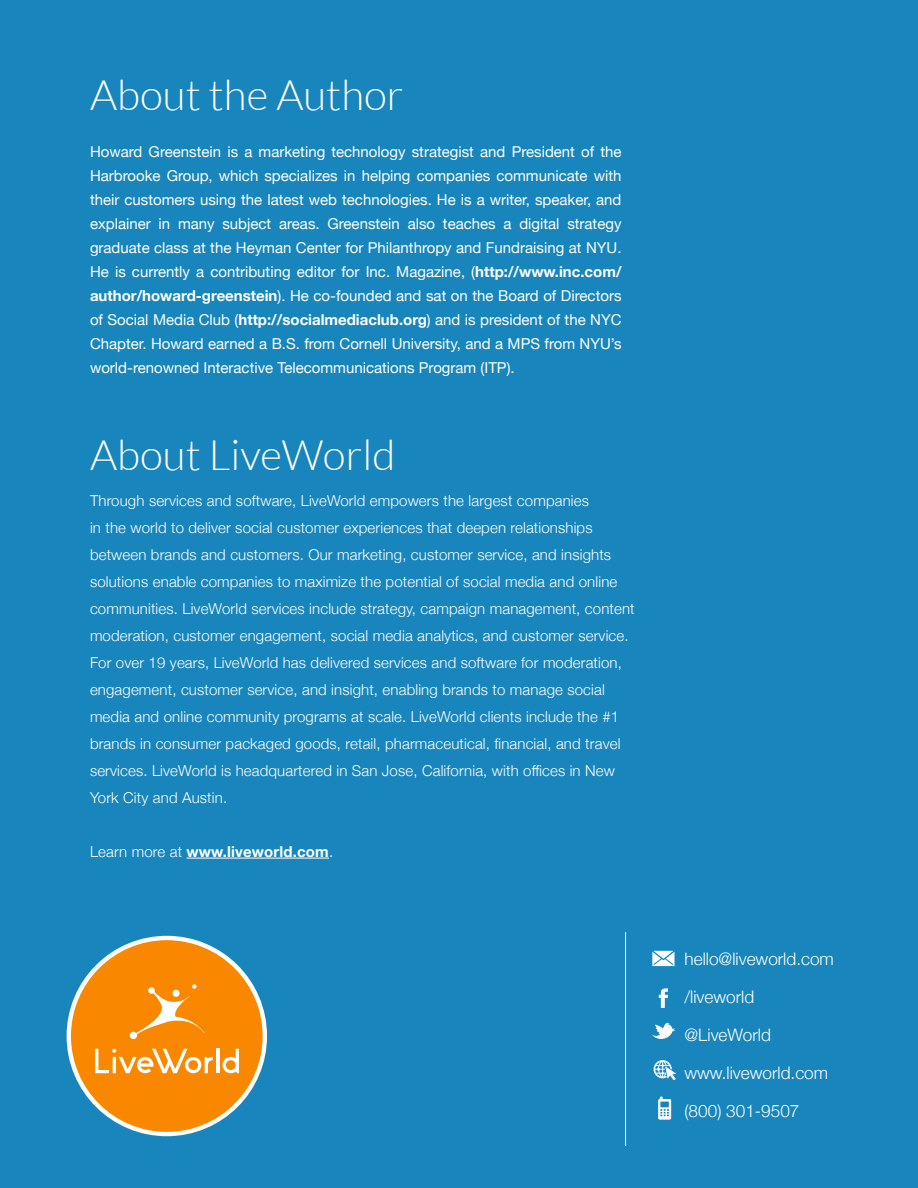
<style>
.page{position:relative;width:918px;height:1188px;background:#1886bd}
.page>*{position:absolute;margin:0;border:0;box-sizing:border-box;transform-origin:0 0}
.t1{font:300 42px "Lato";color:#fff}
.t2{font:300 17.25px "Helvetica Neue";color:#fff}
.t3{font:300 15px/27px "Helvetica Neue";letter-spacing:.01em;color:#fff}
.t4{font:15px/24px "Helvetica Neue";color:#fff;text-align:justify}
.t5{font:700 15px "Helvetica Neue";letter-spacing:.01em;color:#fff}
.s1{font-weight:700}
.s2{font-weight:300}
</style>
<div class="page">
<hr style="left:187px;top:858px;width:142px;height:1px;background:#fff">
<hr style="left:625px;top:932px;width:1px;height:214px;background:#fff">
<svg style="left:652px;top:951px;width:23px;height:15px"></svg>
<svg style="left:654px;top:1060px;width:22px;height:20px"></svg>
<svg style="left:658px;top:1097px;width:13px;height:23px"></svg>
<svg style="left:659px;top:988px;width:9px;height:20px"></svg>
<svg style="left:652px;top:1023px;width:23px;height:16px"></svg>
<div style="left:69px;top:938px;width:196px;height:196px;background:#f98800;border-radius:50%"></div>
<div style="left:67px;top:936px;width:200px;height:200px;border:4px solid #fff;border-radius:50%"></div>
<svg style="left:95px;top:1049px;width:118px;height:24px"></svg>
<hr style="left:216px;top:1049px;width:3px;height:24px;background:#fff">
<svg style="left:223px;top:1049px;width:16px;height:24px"></svg>
<svg style="left:130px;top:984px;width:74px;height:55px"></svg>
<h1 class="t1" style="left:90px;top:73px;width:315px">About the Author</h1>
<p class="t4" style="left:90px;top:141px;width:533px">Howard Greenstein is a marketing technology strategist and President of the Harbrooke Group, which specializes in helping companies communicate with their customers using the latest web technologies. He is a writer, speaker, and explainer in many subject areas. Greenstein also teaches a digital strategy graduate class at the Heyman Center for Philanthropy and Fundraising at NYU.<br>He is currently a contributing editor for Inc. Magazine, (<span class="s1">http://www.inc.com/ author/howard-greenstein</span>). He co-founded and sat on the Board of Directors of Social Media Club (<span class="s1">http://socialmediaclub.org</span>) and is president of the NYC Chapter. Howard earned a B.S. from Cornell University, and a MPS from NYU’s world-renowned Interactive Telecommunications Program (ITP).</p>
<h1 class="t1" style="left:90px;top:432px;width:307px">About LiveWorld</h1>
<p class="t3" style="left:90px;top:486px;width:546px">Through services and software, LiveWorld empowers the largest companies<br>in the world to deliver social customer experiences that deepen relationships between brands and customers. Our marketing, customer service, and insights solutions enable companies to maximize the potential of social media and online communities. LiveWorld services include strategy, campaign management, content moderation, customer engagement, social media analytics, and customer service.<br>For over 19 years, LiveWorld has delivered services and software for moderation, engagement, customer service, and insight, enabling brands to manage social media and online community programs at scale. LiveWorld clients include the #1 brands in consumer packaged goods, retail, pharmaceutical, financial, and travel services. LiveWorld is headquartered in San Jose, California, with offices in New York City and Austin.</p>
<p class="t5" style="left:90px;top:839px;width:245px"><span class="s2">Learn more at</span> www.liveworld.com<span class="s2">.</span></p>
<p class="t2" style="left:685px;top:945px;width:151px">hello@liveworld.com</p>
<p class="t2" style="left:685px;top:983px;width:71px">/liveworld</p>
<p class="t2" style="left:685px;top:1021px;width:88px">@LiveWorld</p>
<p class="t2" style="left:685px;top:1059px;width:145px">www.liveworld.com</p>
<p class="t2" style="left:685px;top:1097px;width:117px">(800) 301-9507</p>
</div>
